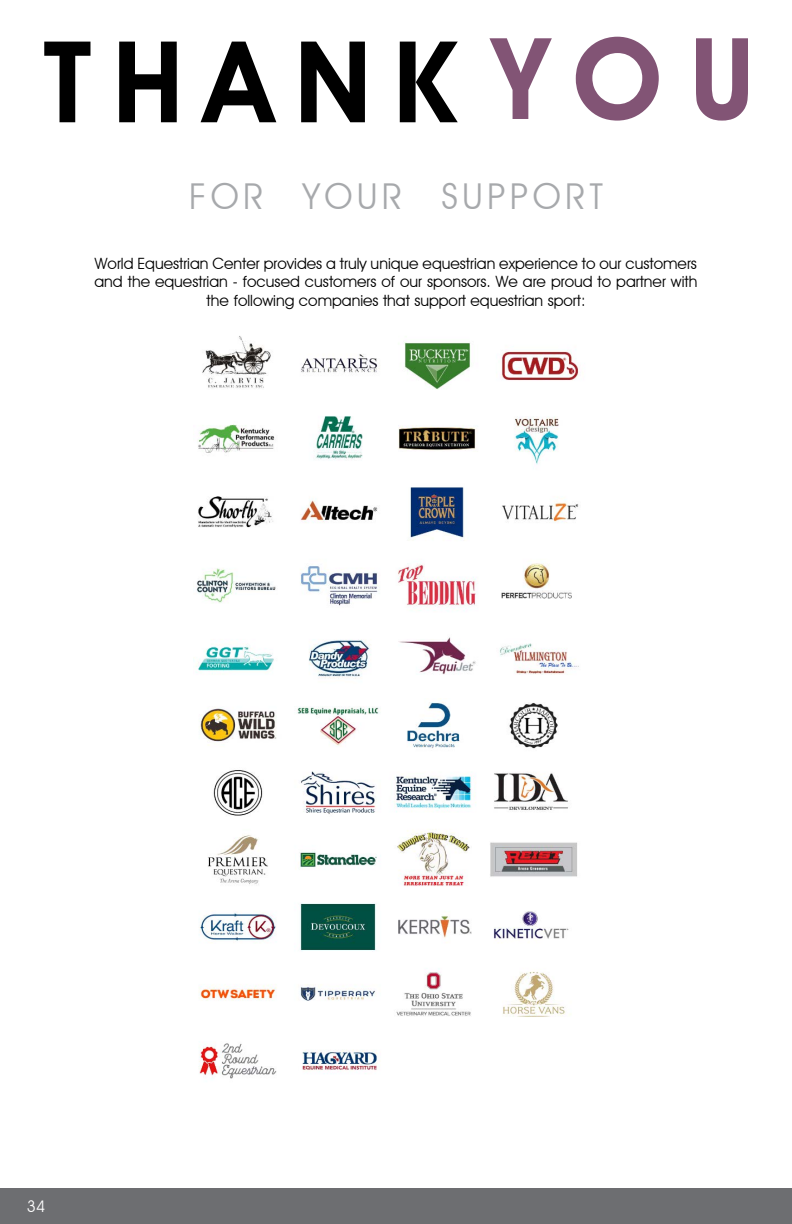
<style>
.page{position:relative;width:792px;height:1224px;background:#fff}
.page>*{position:absolute;margin:0;border:0;box-sizing:border-box;transform-origin:0 0}
.t1{font:600 113.4px "Avant Garde IT Cby BT";letter-spacing:.19em;color:#000}
.t2{font:35.6px "Avant Garde IT Cby BT";letter-spacing:.13em;color:#a7a9ac}
.t3{font:16px "Avant Garde IT Cby BT";color:#fff}
.t4{font:15.6px/18.6px "Avant Garde IT Cby BT";color:#000;text-align:center}
.s1{color:#825475}
</style>
<div class="page">
<img style="left:193px;top:336px;width:386px;height:343px">
<img style="left:199px;top:702px;width:378px;height:377px">
<div style="left:0;top:1188px;width:792px;height:36px;background:#6d6e71"></div>
<p class="t1" style="left:44px;top:14px;width:713px">THANK <span class="s1">YOU</span></p>
<p class="t2" style="left:189px;top:175px;width:415px">FOR YOUR SUPPORT</p>
<p class="t4" style="left:95px;top:254px;width:604px">World Equestrian Center provides a truly unique equestrian experience to our customers and the equestrian - focused customers of our sponsors. We are proud to partner with the following companies that support equestrian sport:</p>
<p class="t3" style="left:27px;top:1197px;width:20px">34</p>
</div>
